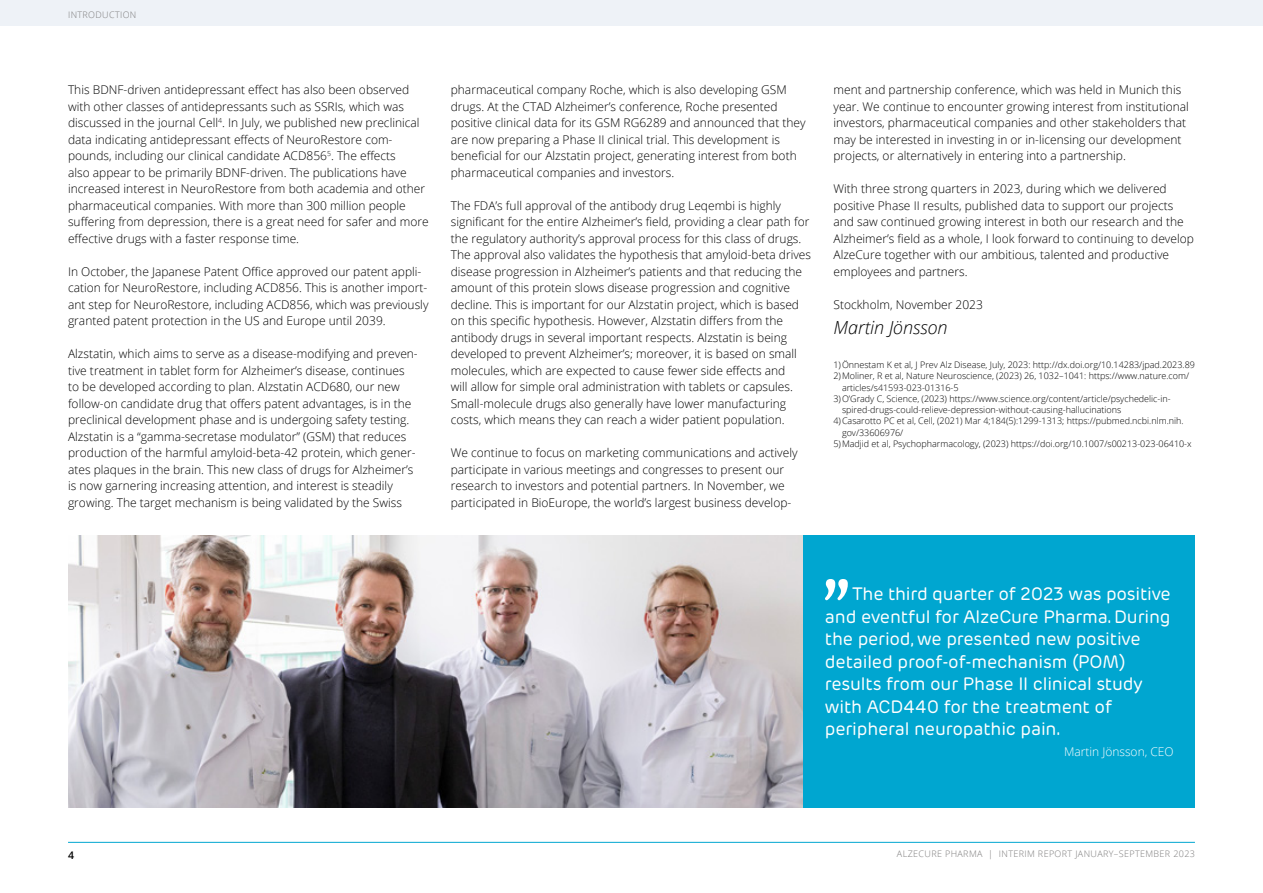
<style>
.page{position:relative;width:1263px;height:893px;background:#fff}
.page>*{position:absolute;margin:0;border:0;box-sizing:border-box;transform-origin:0 0}
.t1{font:18px/22.5px "Rubrik New";letter-spacing:-.01em;color:#fff}
.t2{font:italic 300 18px "Open Sans";color:#000}
.t3{font:300 12px/16.5px "Open Sans";color:#000}
.t4{font:300 12px "Open Sans";color:#fff}
.t5{font:600 10.5px "Open Sans";color:#000}
.t6{font:300 9px "Open Sans";color:#000}
.t7{font:300 9px "Open Sans";letter-spacing:.04em;color:#7c7b7b}
</style>
<div class="page">
<hr style="left:68px;top:842px;width:1127px;height:1px;background:#00a6d0">
<div style="left:0;top:0;width:1263px;height:26px;background:#eef2f7"></div>
<img style="left:68px;top:536px;width:736px;height:272px">
<div style="left:804px;top:536px;width:391px;height:272px;background:#00a6d0"></div>
<svg style="left:825px;top:579px;width:23px;height:21px"></svg>
<p class="t7" style="left:68px;top:8px;width:70px">INTRODUCTION</p>
<p class="t3" style="left:68px;top:81px;width:362px">This BDNF-driven antidepressant effect has also been observed with other classes of antidepressants such as SSRIs, which was discussed in the journal Cell<sup>4</sup>. In July, we published new preclinical data indicating antidepressant effects of NeuroRestore com&shy;pounds, including our clinical candidate ACD856<sup>5</sup>. The effects<br>also appear to be primarily BDNF-driven. The publications have increased interest in NeuroRestore from both academia and other pharmaceutical companies. With more than 300 million people suffering from depression, there is a great need for safer and more effective drugs with a faster response time.</p>
<p class="t3" style="left:68px;top:263px;width:362px">In October, the Japanese Patent Office approved our patent appli&shy;cation for NeuroRestore, including ACD856. This is another import&shy;ant step for NeuroRestore, including ACD856, which was previously granted patent protection in the US and Europe until 2039.</p>
<p class="t3" style="left:68px;top:345px;width:351px">Alzstatin, which aims to serve as a disease-modifying and preven&shy;tive treatment in tablet form for Alzheimer’s disease, continues to be developed according to plan. Alzstatin ACD680, our new follow-on candidate drug that offers patent advantages, is in the preclinical development phase and is undergoing safety testing.<br>Alzstatin is a “gamma-secretase modulator” (GSM) that reduces production of the harmful amyloid-beta-42 protein, which gener&shy;ates plaques in the brain. This new class of drugs for Alzheimer’s is now garnering increasing attention, and interest is steadily growing. The target mechanism is being validated by the Swiss</p>
<p class="t3" style="left:451px;top:81px;width:356px">pharmaceutical company Roche, which is also developing GSM drugs. At the CTAD Alzheimer’s conference, Roche presented positive clinical data for its GSM RG6289 and announced that they are now preparing a Phase II clinical trial. This development is beneficial for our Alzstatin project, generating interest from both pharmaceutical companies and investors.</p>
<p class="t3" style="left:451px;top:197px;width:362px">The FDA’s full approval of the antibody drug Leqembi is highly significant for the entire Alzheimer’s field, providing a clear path for the regulatory authority’s approval process for this class of drugs.<br>The approval also validates the hypothesis that amyloid-beta drives disease progression in Alzheimer’s patients and that reducing the amount of this protein slows disease progression and cognitive decline. This is important for our Alzstatin project, which is based on this specific hypothesis. However, Alzstatin differs from the antibody drugs in several important respects. Alzstatin is being developed to prevent Alzheimer’s; moreover, it is based on small molecules, which are expected to cause fewer side effects and<br>will allow for simple oral administration with tablets or capsules.<br>Small-molecule drugs also generally have lower manufacturing costs, which means they can reach a wider patient population.</p>
<p class="t3" style="left:451px;top:444px;width:348px">We continue to focus on marketing communications and actively participate in various meetings and congresses to present our research to investors and potential partners. In November, we participated in BioEurope, the world’s largest business develop-</p>
<p class="t3" style="left:833px;top:81px;width:357px">ment and partnership conference, which was held in Munich this year. We continue to encounter growing interest from institutional investors, pharmaceutical companies and other stakeholders that may be interested in investing in or in-licensing our development projects, or alternatively in entering into a partnership.</p>
<p class="t3" style="left:833px;top:180px;width:362px">With three strong quarters in 2023, during which we delivered positive Phase II results, published data to support our projects and saw continued growing interest in both our research and the Alzheimer’s field as a whole, I look forward to continuing to develop AlzeCure together with our ambitious, talented and productive employees and partners.</p>
<p class="t3" style="left:833px;top:296px;width:151px">Stockholm, November 2023</p>
<h1 class="t2" style="left:833px;top:315px;width:116px">Martin Jönsson</h1>
<p class="t6" style="left:833px;top:359px;width:363px">1)Önnestam K et al, J Prev Alz Disease, July, 2023: http://dx.doi.org/10.14283/jpad.2023.89</p>
<p class="t6" style="left:833px;top:370px;width:357px">2)Moliner, R et al, Nature Neuroscience, (2023) 26, 1032–1041: https://www.nature.com/</p>
<p class="t6" style="left:842px;top:381px;width:118px">articles/s41593-023-01316-5</p>
<p class="t6" style="left:833px;top:392px;width:339px">3)O’Grady C, Science, (2023) https://www.science.org/content/article/psychedelic-in-</p>
<p class="t6" style="left:842px;top:404px;width:281px">spired-drugs-could-relieve-depression-without-causing-hallucinations</p>
<p class="t6" style="left:833px;top:415px;width:352px">4)Casarotto PC et al, Cell, (2021) Mar 4;184(5):1299-1313; https://pubmed.ncbi.nlm.nih.</p>
<p class="t6" style="left:842px;top:426px;width:63px">gov/33606976/</p>
<p class="t6" style="left:833px;top:437px;width:360px">5)Madjid et al, Psychopharmacology, (2023) https://doi.org/10.1007/s00213-023-06410-x</p>
<p class="t1" style="left:825px;top:583px;width:347px;text-indent:27px">The third quarter of 2023 was positive and eventful for AlzeCure Pharma. During the period, we presented new positive detailed proof-of-mechanism (POM) results from our Phase II clinical study with ACD440 for the treatment of peripheral neuropathic pain.</p>
<p class="t4" style="left:1064px;top:744px;width:111px">Martin Jönsson, CEO</p>
<p class="t5" style="left:68px;top:847px;width:7px">4</p>
<p class="t7" style="left:897px;top:848px;width:299px">ALZECURE PHARMA | INTERIM REPORT JANUARY–SEPTEMBER 2023</p>
</div>
